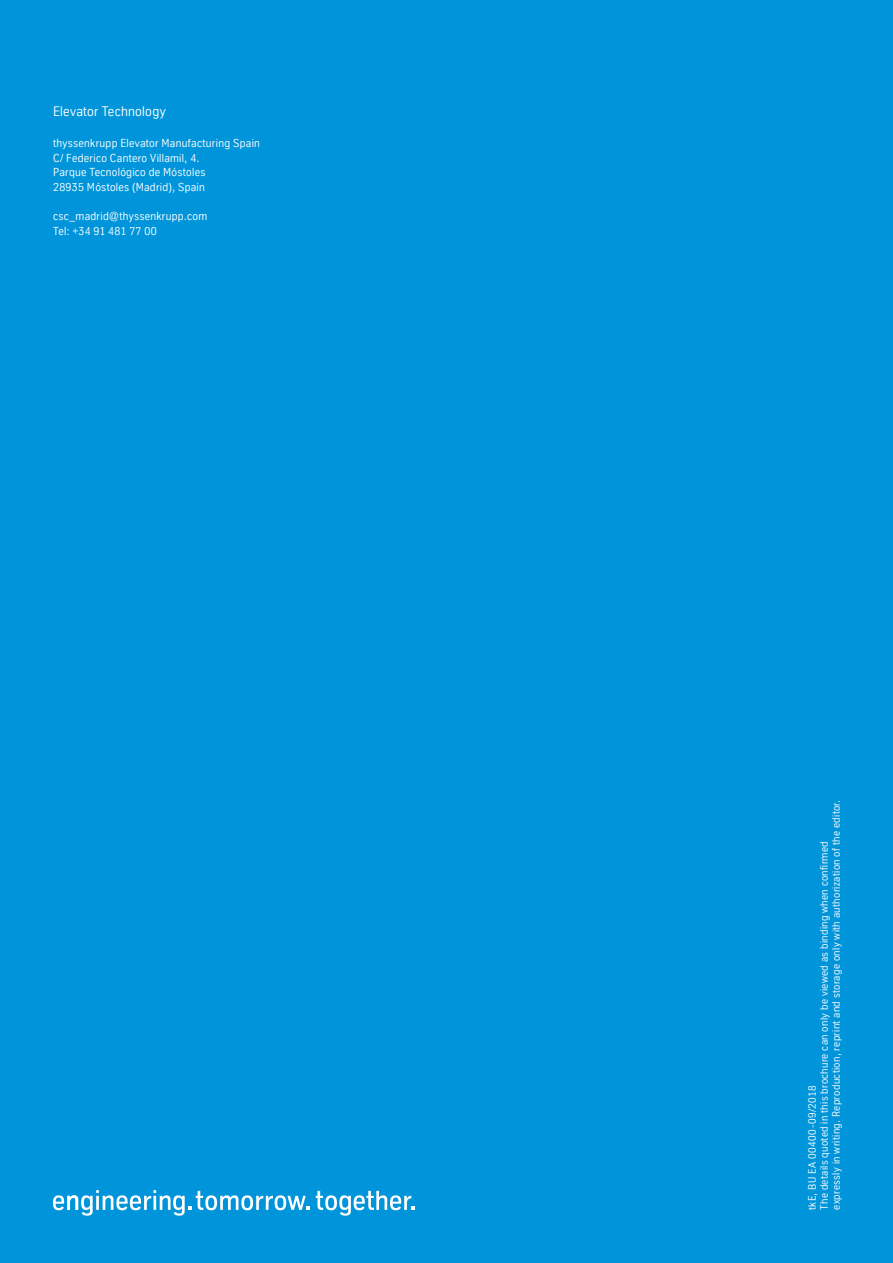
<style>
.page{position:relative;width:893px;height:1263px;background:#0095db}
.page>*{position:absolute;margin:0;border:0;box-sizing:border-box;transform-origin:0 0}
.t1{font:13.5px "TK Type";letter-spacing:.015em;color:#fff}
.t2{font:11.25px/14.7px "TK Type";letter-spacing:.025em;color:#fff}
.t3{font:10.5px/12px "TK Type";letter-spacing:.035em;color:#fff}
</style>
<div class="page">
<svg style="left:316px;top:1191px;width:98px;height:25px"></svg>
<svg style="left:53px;top:1190px;width:256px;height:26px"></svg>
<p class="t1" style="left:53px;top:104px;width:114px">Elevator Technology</p>
<p class="t2" style="left:53px;top:136px;width:208px">thyssenkrupp Elevator Manufacturing Spain C/ Federico Cantero Villamil, 4.<br>Parque Tecnológico de Móstoles<br>28935 Móstoles (Madrid), Spain</p>
<p class="t2" style="left:53px;top:209px;width:156px">csc_madrid@thyssenkrupp.com<br>Tel: +34 91 481 77 00</p>
<p class="t3" style="left:806px;top:1210px;width:412px;rotate:-90deg">tkE, BU EA 00400-09/2018<br>The details quoted in this brochure can only be viewed as binding when confirmed expressly in writing. Reproduction, reprint and storage only with authorization of the editor.</p>
</div>
